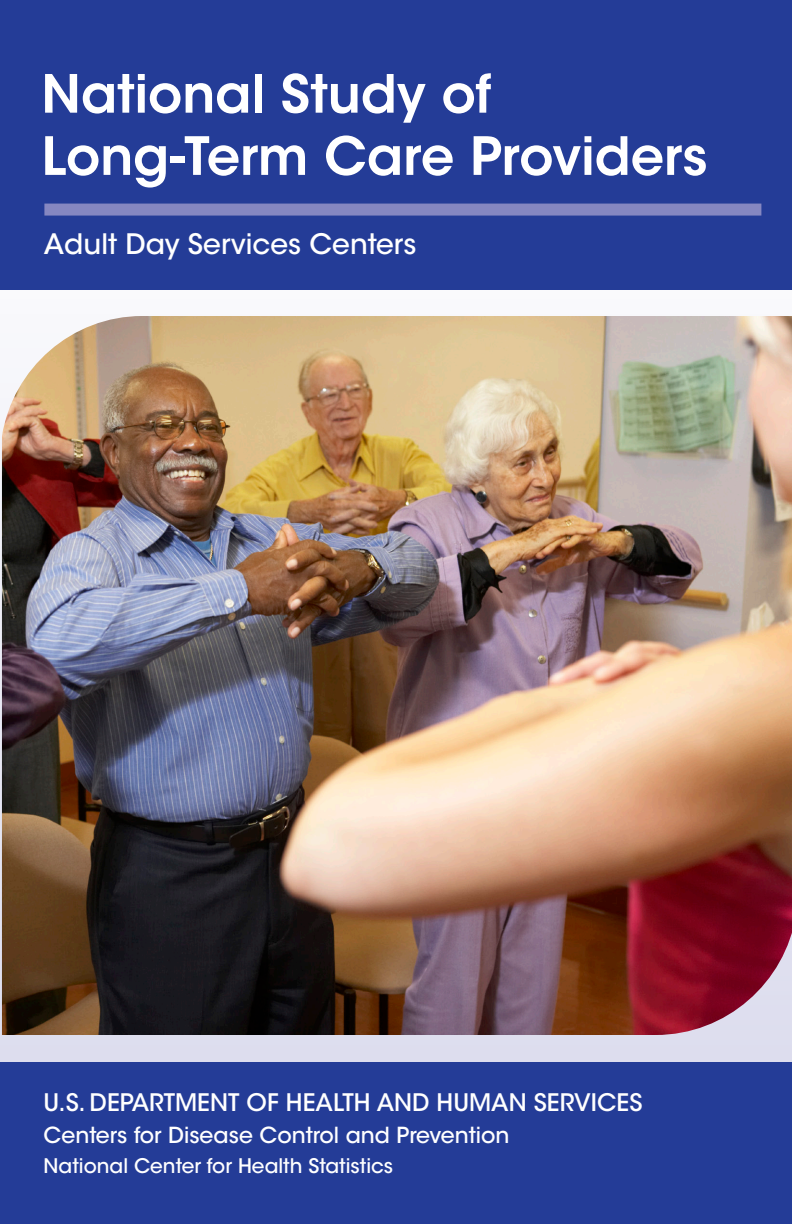
<style>
.page{position:relative;width:792px;height:1224px;background:#fff}
.page>*{position:absolute;margin:0;border:0;box-sizing:border-box;transform-origin:0 0}
.t1{font:600 52.2px/62.2px "ITC Avant Garde Std";letter-spacing:-.005em;color:#fff}
.t2{font:500 28px "ITC Avant Garde Std";color:#fff}
.t3{font:500 24px "ITC Avant Garde Std";color:#fff}
.t4{font:500 22px "ITC Avant Garde Std";color:#fff}
.t5{font:500 20px "ITC Avant Garde Std";color:#fff}
</style>
<div class="page">
<div style="left:0;top:422px;width:792px;height:640px;background:#dde"></div>
<div style="left:0;top:1062px;width:792px;height:162px;background:#243c97"></div>
<div style="left:0;top:0;width:792px;height:290px;background:#243c97"></div>
<div style="left:44px;top:204px;width:717px;height:12px;background:#8587c1"></div>
<img style="left:2px;top:316px;width:790px;height:719px">
<h1 class="t1" style="left:41px;top:63px;width:668px">National Study of<br>Long-Term Care Providers</h1>
<p class="t2" style="left:44px;top:227px;width:374px">Adult Day Services Centers</p>
<p class="t3" style="left:44px;top:1087px;width:601px">U.S. DEPARTMENT OF HEALTH AND HUMAN SERVICES</p>
<p class="t4" style="left:44px;top:1121px;width:468px">Centers for Disease Control and Prevention</p>
<p class="t5" style="left:44px;top:1153px;width:351px">National Center for Health Statistics</p>
</div>
